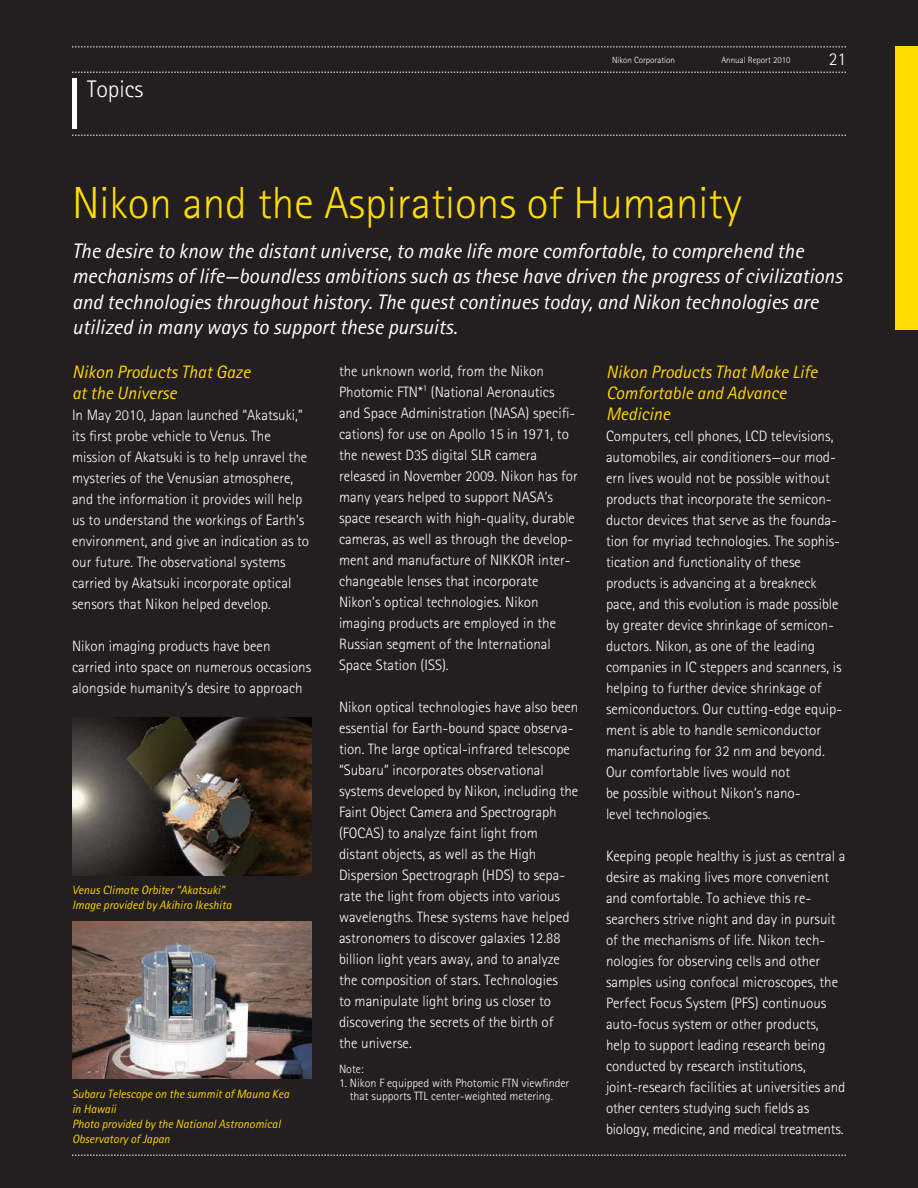
<style>
.page{position:relative;width:918px;height:1188px;background:#231f20}
.page>*{position:absolute;margin:0;border:0;box-sizing:border-box;transform-origin:0 0}
.t1{font:300 45px "Rotis Sans Serif";color:#fd0}
.t2{font:300 24px "Rotis Sans Serif";color:#fff}
.t3{font:italic 21px/25.5px "Rotis Sans Serif";color:#fff}
.t4{font:italic 18px/21px "Rotis Sans Serif";color:#ffd400}
.t5{font:300 18px "Rotis Sans Serif";color:#fff}
.t6{font:300 15px/21px "Rotis Sans Serif";color:#fff}
.t7{font:italic 12px/15px "Rotis Sans Serif";color:#ffd400}
.t8{font:300 12px/13.5px "Rotis Sans Serif";color:#fff;text-align:center}
.t9{font:300 9px "Rotis Sans Serif";color:#fff}
</style>
<div class="page">
<svg style="left:72px;top:46px;width:774px;height:1px"></svg>
<svg style="left:72px;top:72px;width:774px;height:1px"></svg>
<svg style="left:72px;top:135px;width:774px;height:1px"></svg>
<hr style="left:72px;top:78px;width:4px;height:51px;background:#fff">
<svg style="left:72px;top:1155px;width:774px;height:1px"></svg>
<div style="left:896px;top:47px;width:22px;height:283px;background:#fd0"></div>
<img style="left:72px;top:718px;width:240px;height:157px">
<img style="left:72px;top:921px;width:240px;height:157px">
<h2 class="t2" style="left:87px;top:80px;width:58px">Topics</h2>
<p class="t9" style="left:612px;top:57px;width:65px">Nikon Corporation</p>
<p class="t9" style="left:721px;top:57px;width:70px">Annual Report 2010</p>
<p class="t5" style="left:829px;top:52px;width:19px">21</p>
<h1 class="t1" style="left:72px;top:187px;width:671px">Nikon and the Aspirations of Humanity</h1>
<p class="t3" style="left:72px;top:240px;width:772px">The desire to know the distant universe, to make life more comfortable, to comprehend the mechanisms of life—boundless ambitions such as these have driven the progress of civilizations and technologies throughout history. The quest continues today, and Nikon technologies are utilized in many ways to support these pursuits.</p>
<p class="t4" style="left:72px;top:363px;width:180px">Nikon Products That Gaze at the Universe</p>
<p class="t6" style="left:72px;top:406px;width:239px">In May 2010, Japan launched “Akatsuki,” its first probe vehicle to Venus. The mission of Akatsuki is to help unravel the mysteries of the Venusian atmosphere, and the information it provides will help us to understand the workings of Earth’s environment, and give an indication as to our future. The observational systems carried by Akatsuki incorporate optical sensors that Nikon helped develop.</p>
<p class="t6" style="left:72px;top:637px;width:241px">Nikon imaging products have been carried into space on numerous occasions alongside humanity’s desire to approach</p>
<p class="t7" style="left:72px;top:884px;width:161px">Venus Climate Orbiter “Akatsuki”<br>Image provided by Akihiro Ikeshita</p>
<p class="t7" style="left:72px;top:1087px;width:219px">Subaru Telescope on the summit of Mauna Kea in Hawaii<br>Photo provided by the National Astronomical<br>Observatory of Japan</p>
<p class="t6" style="left:339px;top:362px;width:240px">the unknown world, from the Nikon Photomic FTN*<sup>1</sup> (National Aeronautics and Space Administration (NASA) specifi&shy;cations) for use on Apollo 15 in 1971, to the newest D3S digital SLR camera released in November 2009. Nikon has for many years helped to support NASA’s space research with high-quality, durable cameras, as well as through the develop&shy;ment and manufacture of NIKKOR inter&shy;changeable lenses that incorporate Nikon’s optical technologies. Nikon imaging products are employed in the Russian segment of the International Space Station (ISS).</p>
<p class="t6" style="left:339px;top:698px;width:241px">Nikon optical technologies have also been essential for Earth-bound space observa&shy;tion. The large optical-infrared telescope “Subaru” incorporates observational systems developed by Nikon, including the Faint Object Camera and Spectrograph (FOCAS) to analyze faint light from distant objects, as well as the High Dispersion Spectrograph (HDS) to sepa&shy;rate the light from objects into various wavelengths. These systems have helped astronomers to discover galaxies 12.88 billion light years away, and to analyze the composition of stars. Technologies<br>to manipulate light bring us closer to discovering the secrets of the birth of<br>the universe.</p>
<p class="t8" style="left:339px;top:1064px;width:26px">Note:</p>
<p class="t8" style="left:339px;top:1077px;width:232px">1. Nikon F equipped with Photomic FTN viewfinder that supports TTL center-weighted metering.</p>
<p class="t4" style="left:606px;top:363px;width:213px">Nikon Products That Make Life<br>Comfortable and Advance<br>Medicine</p>
<p class="t6" style="left:606px;top:427px;width:238px">Computers, cell phones, LCD televisions, automobiles, air conditioners—our mod&shy;ern lives would not be possible without products that incorporate the semicon&shy;ductor devices that serve as the founda&shy;tion for myriad technologies. The sophis&shy;tication and functionality of these products is advancing at a breakneck pace, and this evolution is made possible by greater device shrinkage of semicon&shy;ductors. Nikon, as one of the leading companies in IC steppers and scanners, is helping to further device shrinkage of semiconductors. Our cutting-edge equip&shy;ment is able to handle semiconductor manufacturing for 32 nm and beyond.<br>Our comfortable lives would not<br>be possible without Nikon’s nano-<br>level technologies.</p>
<p class="t6" style="left:606px;top:847px;width:241px">Keeping people healthy is just as central a desire as making lives more convenient and comfortable. To achieve this re&shy;searchers strive night and day in pursuit of the mechanisms of life. Nikon tech&shy;nologies for observing cells and other samples using confocal microscopes, the Perfect Focus System (PFS) continuous auto-focus system or other products, help to support leading research being conducted by research institutions, joint-research facilities at universities and other centers studying such fields as biology, medicine, and medical treatments.</p>
</div>
